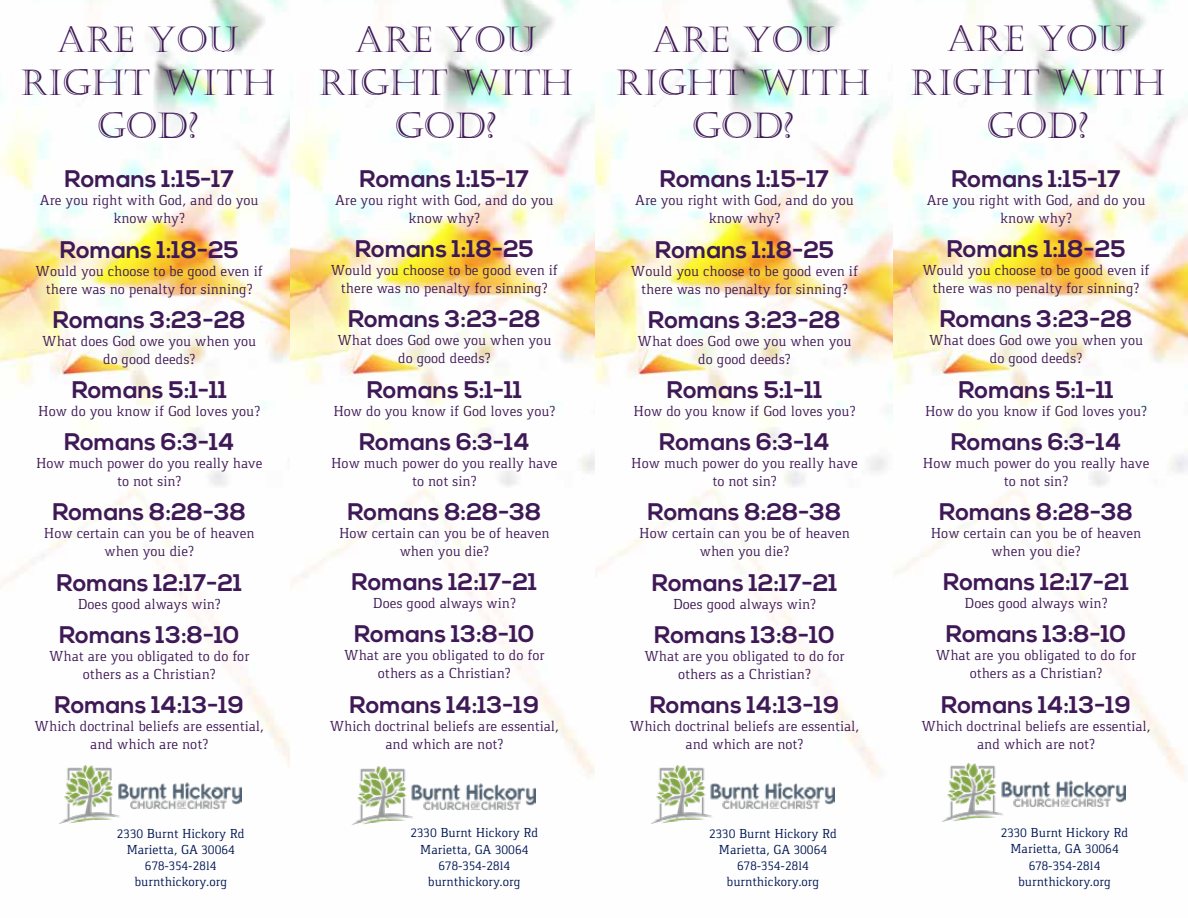
<style>
.page{position:relative;width:1188px;height:918px;background:#fff}
.page>*{position:absolute;margin:0;border:0;box-sizing:border-box;transform-origin:0 0}
.t1{font:36px "Castellar";color:#3f1956}
.t2{font:700 24px "Nexa";color:#3f1956}
.t3{font:15px/18px "Gaspar";color:#3f1956;text-align:center}
.t4{font:13.5px/16.2px "Gaspar";color:#001652;text-align:center}
</style>
<div class="page">
<img style="left:0;top:0;width:290px;height:765px">
<img style="left:290px;top:0;width:305px;height:825px">
<img style="left:893px;top:0;width:295px;height:822px">
<img style="left:595px;top:0;width:298px;height:803px">
<img style="left:58px;top:765px;width:184px;height:59px">
<img style="left:352px;top:766px;width:183px;height:59px">
<img style="left:650px;top:765px;width:184px;height:59px">
<img style="left:942px;top:763px;width:184px;height:59px">
<h1 class="t1" style="left:57px;top:19px;width:122px">ARE YOU</h1>
<h1 class="t1" style="left:21px;top:62px;width:256px">RI GHT WITH</h1>
<h1 class="t1" style="left:97px;top:105px;width:31px">GOD</h1>
<h1 class="t1" style="left:188px;top:105px;width:12px">?</h1>
<h2 class="t2" style="left:65px;top:165px;width:171px">Romans 1:15-17</h2>
<p class="t3" style="left:40px;top:191px;width:220px">Are you right with God, and do you know why?</p>
<h2 class="t2" style="left:60px;top:235px;width:180px">Romans 1:18-25</h2>
<p class="t3" style="left:36px;top:262px;width:229px">Would you choose to be good even if there was no penalty for sinning?</p>
<h2 class="t2" style="left:53px;top:306px;width:194px">Romans 3:23-28</h2>
<p class="t3" style="left:42px;top:332px;width:216px">What does God owe you when you do good deeds?</p>
<h2 class="t2" style="left:72px;top:376px;width:157px">Romans 5:1-11</h2>
<p class="t3" style="left:38px;top:402px;width:224px">How do you know if God loves you?</p>
<h2 class="t2" style="left:64px;top:428px;width:172px">Romans 6:3-14</h2>
<p class="t3" style="left:36px;top:454px;width:228px">How much power do you really have to not sin?</p>
<h2 class="t2" style="left:52px;top:498px;width:195px">Romans 8:28-38</h2>
<p class="t3" style="left:44px;top:524px;width:212px">How certain can you be of heaven when you die?</p>
<h2 class="t2" style="left:57px;top:568px;width:187px">Romans 12:17-21</h2>
<p class="t3" style="left:78px;top:595px;width:145px">Does good always win?</p>
<h2 class="t2" style="left:59px;top:621px;width:182px">Romans 13:8-10</h2>
<p class="t3" style="left:49px;top:647px;width:202px">What are you obligated to do for others as a Christian?</p>
<h2 class="t2" style="left:54px;top:691px;width:191px">Romans 14:13-19</h2>
<p class="t3" style="left:35px;top:717px;width:231px">Which doctrinal beliefs are essential, and which are not?</p>
<p class="t4" style="left:117px;top:825px;width:129px">2330 Burnt Hickory Rd<br>Marietta, GA 30064<br>678-354-2814 burnthickory.org</p>
<h1 class="t1" style="left:355px;top:19px;width:122px">ARE YOU</h1>
<h1 class="t1" style="left:318px;top:62px;width:256px">RI GHT WITH</h1>
<h1 class="t1" style="left:395px;top:105px;width:31px">GOD</h1>
<h1 class="t1" style="left:486px;top:105px;width:12px">?</h1>
<h2 class="t2" style="left:360px;top:165px;width:171px">Romans 1:15-17</h2>
<p class="t3" style="left:335px;top:191px;width:220px">Are you right with God, and do you know why?</p>
<h2 class="t2" style="left:355px;top:235px;width:180px">Romans 1:18-25</h2>
<p class="t3" style="left:331px;top:261px;width:229px">Would you choose to be good even if there was no penalty for sinning?</p>
<h2 class="t2" style="left:348px;top:305px;width:194px">Romans 3:23-28</h2>
<p class="t3" style="left:337px;top:332px;width:216px">What does God owe you when you do good deeds?</p>
<h2 class="t2" style="left:367px;top:376px;width:157px">Romans 5:1-11</h2>
<p class="t3" style="left:333px;top:402px;width:224px">How do you know if God loves you?</p>
<h2 class="t2" style="left:359px;top:428px;width:172px">Romans 6:3-14</h2>
<p class="t3" style="left:331px;top:454px;width:228px">How much power do you really have to not sin?</p>
<h2 class="t2" style="left:347px;top:498px;width:195px">Romans 8:28-38</h2>
<p class="t3" style="left:339px;top:524px;width:212px">How certain can you be of heaven when you die?</p>
<h2 class="t2" style="left:352px;top:568px;width:187px">Romans 12:17-21</h2>
<p class="t3" style="left:373px;top:594px;width:145px">Does good always win?</p>
<h2 class="t2" style="left:354px;top:620px;width:182px">Romans 13:8-10</h2>
<p class="t3" style="left:344px;top:647px;width:202px">What are you obligated to do for others as a Christian?</p>
<h2 class="t2" style="left:350px;top:691px;width:191px">Romans 14:13-19</h2>
<p class="t3" style="left:330px;top:717px;width:231px">Which doctrinal beliefs are essential, and which are not?</p>
<p class="t4" style="left:410px;top:825px;width:129px">2330 Burnt Hickory Rd<br>Marietta, GA 30064<br>678-354-2814 burnthickory.org</p>
<h1 class="t1" style="left:652px;top:19px;width:122px">ARE YOU</h1>
<h1 class="t1" style="left:616px;top:62px;width:256px">RI GHT WITH</h1>
<h1 class="t1" style="left:692px;top:105px;width:31px">GOD</h1>
<h1 class="t1" style="left:783px;top:105px;width:12px">?</h1>
<h2 class="t2" style="left:660px;top:165px;width:171px">Romans 1:15-17</h2>
<p class="t3" style="left:635px;top:191px;width:220px">Are you right with God, and do you know why?</p>
<h2 class="t2" style="left:655px;top:235px;width:180px">Romans 1:18-25</h2>
<p class="t3" style="left:631px;top:262px;width:229px">Would you choose to be good even if there was no penalty for sinning?</p>
<h2 class="t2" style="left:648px;top:306px;width:194px">Romans 3:23-28</h2>
<p class="t3" style="left:638px;top:332px;width:216px">What does God owe you when you do good deeds?</p>
<h2 class="t2" style="left:667px;top:376px;width:157px">Romans 5:1-11</h2>
<p class="t3" style="left:634px;top:402px;width:224px">How do you know if God loves you?</p>
<h2 class="t2" style="left:659px;top:428px;width:172px">Romans 6:3-14</h2>
<p class="t3" style="left:631px;top:454px;width:228px">How much power do you really have to not sin?</p>
<h2 class="t2" style="left:648px;top:498px;width:195px">Romans 8:28-38</h2>
<p class="t3" style="left:639px;top:524px;width:212px">How certain can you be of heaven when you die?</p>
<h2 class="t2" style="left:652px;top:568px;width:187px">Romans 12:17-21</h2>
<p class="t3" style="left:673px;top:595px;width:145px">Does good always win?</p>
<h2 class="t2" style="left:654px;top:621px;width:182px">Romans 13:8-10</h2>
<p class="t3" style="left:644px;top:647px;width:202px">What are you obligated to do for others as a Christian?</p>
<h2 class="t2" style="left:650px;top:691px;width:191px">Romans 14:13-19</h2>
<p class="t3" style="left:630px;top:717px;width:231px">Which doctrinal beliefs are essential, and which are not?</p>
<p class="t4" style="left:709px;top:825px;width:129px">2330 Burnt Hickory Rd<br>Marietta, GA 30064<br>678-354-2814 burnthickory.org</p>
<h1 class="t1" style="left:946px;top:18px;width:122px">ARE YOU</h1>
<h1 class="t1" style="left:910px;top:62px;width:256px">RI GHT WITH</h1>
<h1 class="t1" style="left:986px;top:105px;width:31px">GOD</h1>
<h1 class="t1" style="left:1078px;top:105px;width:12px">?</h1>
<h2 class="t2" style="left:951px;top:165px;width:171px">Romans 1:15-17</h2>
<p class="t3" style="left:927px;top:191px;width:220px">Are you right with God, and do you know why?</p>
<h2 class="t2" style="left:947px;top:235px;width:180px">Romans 1:18-25</h2>
<p class="t3" style="left:922px;top:261px;width:229px">Would you choose to be good even if there was no penalty for sinning?</p>
<h2 class="t2" style="left:940px;top:305px;width:194px">Romans 3:23-28</h2>
<p class="t3" style="left:929px;top:331px;width:216px">What does God owe you when you do good deeds?</p>
<h2 class="t2" style="left:958px;top:375px;width:157px">Romans 5:1-11</h2>
<p class="t3" style="left:925px;top:402px;width:224px">How do you know if God loves you?</p>
<h2 class="t2" style="left:951px;top:428px;width:172px">Romans 6:3-14</h2>
<p class="t3" style="left:923px;top:454px;width:228px">How much power do you really have to not sin?</p>
<h2 class="t2" style="left:939px;top:498px;width:195px">Romans 8:28-38</h2>
<p class="t3" style="left:931px;top:524px;width:212px">How certain can you be of heaven when you die?</p>
<h2 class="t2" style="left:943px;top:568px;width:187px">Romans 12:17-21</h2>
<p class="t3" style="left:965px;top:594px;width:145px">Does good always win?</p>
<h2 class="t2" style="left:946px;top:620px;width:182px">Romans 13:8-10</h2>
<p class="t3" style="left:936px;top:646px;width:202px">What are you obligated to do for others as a Christian?</p>
<h2 class="t2" style="left:941px;top:690px;width:191px">Romans 14:13-19</h2>
<p class="t3" style="left:921px;top:717px;width:231px">Which doctrinal beliefs are essential, and which are not?</p>
<p class="t4" style="left:1001px;top:825px;width:129px">2330 Burnt Hickory Rd<br>Marietta, GA 30064<br>678-354-2814 burnthickory.org</p>
</div>
